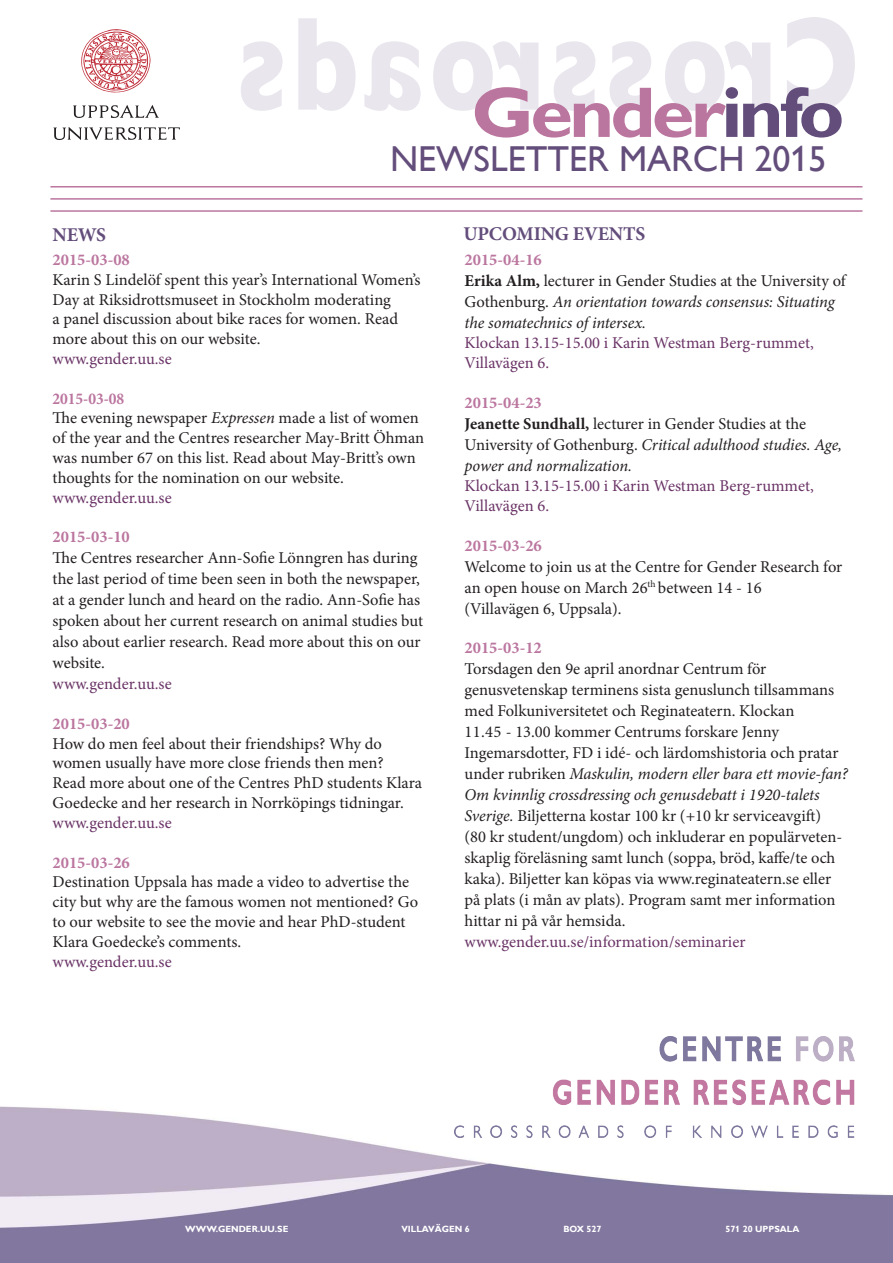
<style>
.page{position:relative;width:893px;height:1263px;background:#fff}
.page>*{position:absolute;margin:0;border:0;box-sizing:border-box;transform-origin:0 0}
.ParaStyle01-Leading{font:700 72px "Gill Alt One";letter-spacing:-.05em;color:#bb769f;scale:1.08 1}
.t1{font:36px "Gill Alt One";color:#634d7b}
.t2{font:700 19.5px "Minion Pro";letter-spacing:-.01em;color:#634d7b}
.t3{font:16.5px/21px "Minion Pro";color:#231f20}
.t4{font:16.5px/19.8px "Minion Pro";color:#6a3366}
.t5{font:italic 16.5px/21px "Minion Pro";letter-spacing:-.01em;color:#231f20}
.t6{font:700 16.5px "Minion Pro";color:#bb769f}
.t7{font:700 condensed 16.5px "Minion Pro";color:#bb769f}
.t8{font:700 9px "Gill Alt One";color:#fff}
.s1{color:#634d7b}
.s2{font-weight:700;color:#bb769f}
.s3{color:#6a3366}
.s4{font-style:italic}
.s5{font-weight:700;font-style:normal}
.s6{font-style:normal}
.s7{font-weight:700}
</style>
<div class="page">
<img style="left:0;top:1106px;width:893px;height:157px">
<svg style="left:73px;top:105px;width:86px;height:13px"></svg>
<svg style="left:53px;top:127px;width:127px;height:13px"></svg>
<svg style="left:81px;top:29px;width:70px;height:64px"></svg>
<hr style="left:50px;top:186px;width:812px;height:1px;background:#bb769f">
<hr style="left:50px;top:198px;width:812px;height:2px;background:#bb769f">
<hr style="left:50px;top:210px;width:812px;height:2px;background:#bb769f">
<img style="left:455px;top:1036px;width:400px;height:101px">
<p class="ParaStyle01-Leading" style="left:471px;top:71px;width:347px">Gender<span class="s1">info</span></p>
<p class="t1" style="left:390px;top:138px;width:438px">NEWSLETTER MARCH 2015</p>
<p class="t2" style="left:53px;top:221px;width:55px">NEWS</p>
<p class="t2" style="left:463px;top:220px;width:183px">UPCOMING EVENTS</p>
<p class="t3" style="left:53px;top:250px;width:369px;line-height:19.8px"><span class="s2">2015-03-08<br></span>Karin S Lindelöf spent this year’s International Women’s Day at Riksidrottsmuseet in Stockholm moderating<br>a panel discussion about bike races for women. Read more about this on our website.<br><span class="s3">www.gender.uu.se</span></p>
<p class="t7" style="left:53px;top:387px;width:73px">2015-03-08</p>
<p class="t3" style="left:53px;top:408px;width:373px;line-height:19.8px">The evening newspaper <span class="s4">Expressen</span> made a list of women of the year and the Centres researcher May-Britt Öhman was number 67 on this list. Read about May-Britt’s own thoughts for the nomination on our website. <span class="s3">www.gender.uu.se</span></p>
<p class="t6" style="left:53px;top:525px;width:79px">2015-03-10</p>
<p class="t3" style="left:53px;top:547px;width:372px">The Centres researcher Ann-Sofie Lönngren has during the last period of time been seen in both the newspaper, at a gender lunch and heard on the radio. Ann-Sofie has spoken about her current research on animal studies but also about earlier research. Read more about this on our website.<br><span class="s3">www.gender.uu.se</span></p>
<p class="t6" style="left:53px;top:712px;width:79px">2015-03-20</p>
<p class="t3" style="left:53px;top:733px;width:333px;line-height:19.8px">How do men feel about their friendships? Why do women usually have more close friends then men?</p>
<p class="t3" style="left:53px;top:773px;width:371px;line-height:19.8px">Read more about one of the Centres PhD students Klara<br>Goedecke and her research in Norrköpings tidningar. <span class="s3">www.gender.uu.se</span></p>
<p class="t6" style="left:53px;top:850px;width:79px">2015-03-26</p>
<p class="t3" style="left:53px;top:872px;width:367px;line-height:19.8px">Destination Uppsala has made a video to advertise the city but why are the famous women not mentioned? Go to our website to see the movie and hear PhD-student Klara Goedecke’s comments.</p>
<p class="t4" style="left:53px;top:951px;width:121px">www.gender.uu.se</p>
<p class="t6" style="left:465px;top:248px;width:79px">2015-04-16</p>
<p class="t5" style="left:465px;top:270px;width:383px"><span class="s5">Erika Alm,</span> <span class="s6">lecturer in Gender Studies at the University of<br>Gothenburg.</span> An orientation towards consensus: Situating the somatechnics of intersex.</p>
<p class="t4" style="left:465px;top:333px;width:351px">Klockan 13.15-15.00 i Karin Westman Berg-rummet,</p>
<p class="t4" style="left:465px;top:352px;width:86px">Villavägen 6.</p>
<p class="t6" style="left:465px;top:391px;width:79px">2015-04-23</p>
<p class="t3" style="left:465px;top:414px;width:379px"><span class="s7">Jeanette Sundhall,</span> lecturer in Gender Studies at the<br>University of Gothenburg. <span class="s4">Critical adulthood studies. Age, power and normalization.</span></p>
<p class="t4" style="left:465px;top:476px;width:351px">Klockan 13.15-15.00 i Karin Westman Berg-rummet,<br>Villavägen 6.</p>
<p class="t6" style="left:465px;top:534px;width:79px">2015-03-26</p>
<p class="t3" style="left:465px;top:556px;width:379px">Welcome to join us at the Centre for Gender Research for an open house on March 26<sup>th</sup> between 14 - 16</p>
<p class="t3" style="left:465px;top:598px;width:159px">(Villavägen 6, Uppsala).</p>
<p class="t6" style="left:465px;top:636px;width:79px">2015-03-12</p>
<p class="t3" style="left:465px;top:658px;width:303px">Torsdagen den 9e april anordnar Centrum för</p>
<p class="t3" style="left:465px;top:679px;width:371px">genusvetenskap terminens sista genuslunch tillsammans med Folkuniversitetet och Reginateatern. Klockan</p>
<p class="t3" style="left:465px;top:721px;width:385px">11.45 - 13.00 kommer Centrums forskare Jenny Ingemarsdotter, FD i idé- och lärdomshistoria och pratar under rubriken <span class="s4">Maskulin, modern eller bara ett movie-fan?<br>Om kvinnlig crossdressing och genusdebatt i 1920-talets Sverige.</span> Biljetterna kostar 100 kr (+10 kr serviceavgift)<br>(80 kr student/ungdom) och inkluderar en populärveten&shy;skaplig föreläsning samt lunch (soppa, bröd, kaffe/te och kaka). Biljetter kan köpas via www.reginateatern.se eller på plats (i mån av plats). Program samt mer information hittar ni på vår hemsida.</p>
<p class="t4" style="left:465px;top:932px;width:282px">www.gender.uu.se/information/seminarier</p>
<p class="t8" style="left:185px;top:1223px;width:105px">WWW.GENDER.UU.SE</p>
<p class="t8" style="left:401px;top:1223px;width:70px">VILLAVÄGEN 6</p>
<p class="t8" style="left:563px;top:1223px;width:40px">BOX 527</p>
<p class="t8" style="left:725px;top:1223px;width:76px">571 20 UPPSALA</p>
</div>
